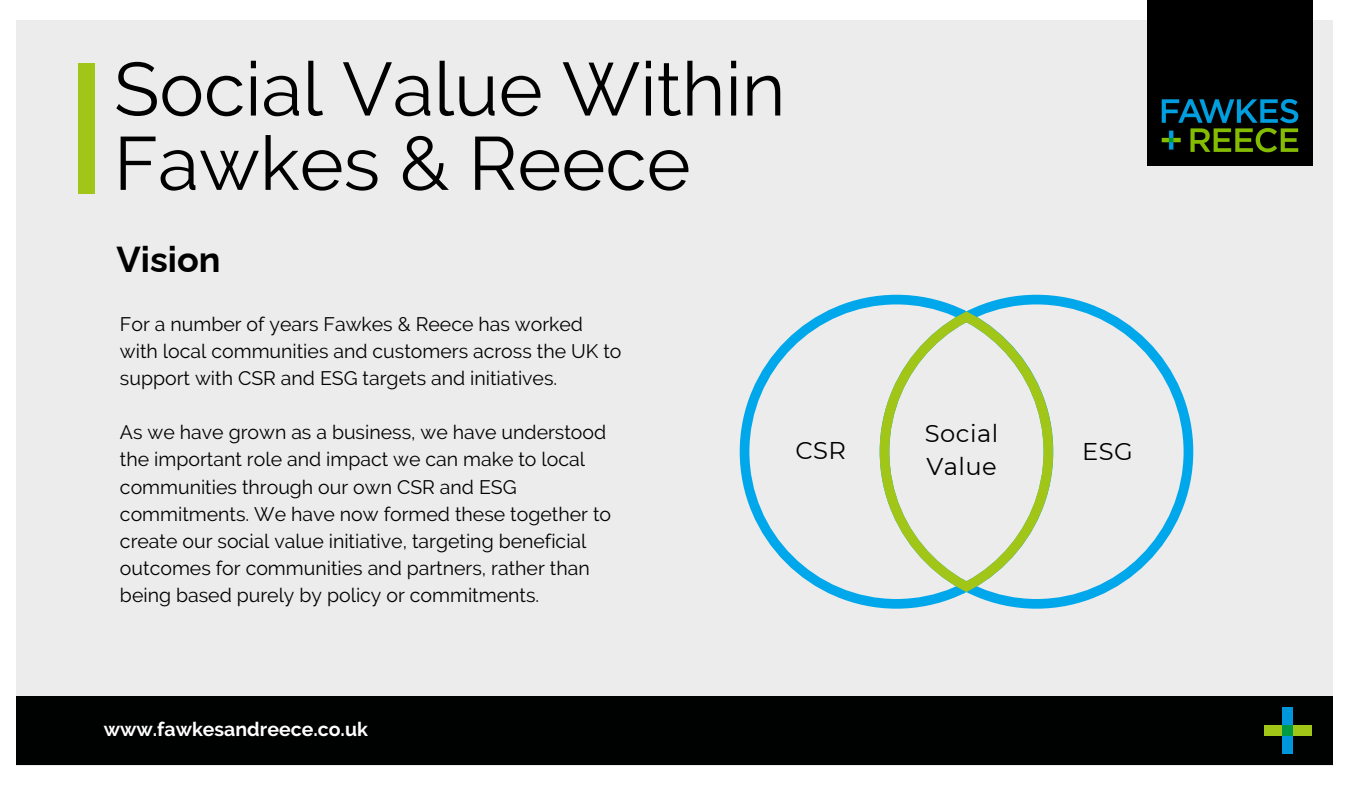
<style>
.page{position:relative;width:1350px;height:785px;background:#fff}
.page>*{position:absolute;margin:0;border:0;box-sizing:border-box;transform-origin:0 0}
.t1{font:75px "Raleway";color:#000}
.t2{font:700 36px "Raleway";color:#000}
.t3{font:24.15px "Montserrat";letter-spacing:.02em;color:#000}
.t4{font:19.5px/27px "Raleway";color:#000}
.t5{font:700 19.5px "Raleway";color:#fff}
</style>
<div class="page">
<div style="left:17px;top:20px;width:1316px;height:744px;background:#ececec"></div>
<img style="left:1147px;top:0;width:166px;height:165px">
<div style="left:78px;top:63px;width:17px;height:131px;background:#a2c617"></div>
<div style="left:17px;top:696px;width:1316px;height:68px;background:#000101"></div>
<div style="left:1283px;top:706px;width:10px;height:47px;background:#0096dc"></div>
<div style="left:1265px;top:724px;width:18px;height:11px;background:#a2c617"></div>
<div style="left:1283px;top:724px;width:10px;height:11px;background:#009a44"></div>
<div style="left:1293px;top:724px;width:18px;height:11px;background:#a2c617"></div>
<svg style="left:740px;top:295px;width:140px;height:313px"></svg>
<svg style="left:880px;top:295px;width:313px;height:313px"></svg>
<svg style="left:880px;top:294px;width:173px;height:312px"></svg>
<p class="t1" style="left:114px;top:45px;width:673px">Social Value Within</p>
<p class="t1" style="left:114px;top:119px;width:578px">Fawkes &amp; Reece</p>
<p class="t2" style="left:117px;top:237px;width:106px">Vision</p>
<p class="t4" style="left:120px;top:311px;width:503px">For a number of years Fawkes &amp; Reece has worked with local communities and customers across the UK to support with CSR and ESG targets and initiatives.</p>
<p class="t4" style="left:120px;top:419px;width:493px">As we have grown as a business, we have understood the important role and impact we can make to local communities through our own CSR and ESG commitments. We have now formed these together to create our social value initiative, targeting beneficial outcomes for communities and partners, rather than being based purely by policy or commitments.</p>
<p class="t3" style="left:795px;top:435px;width:52px">CSR</p>
<p class="t5" style="left:104px;top:717px;width:266px">www.fawkesandreece.co.uk</p>
<p class="t3" style="left:925px;top:418px;width:75px">Social</p>
<p class="t3" style="left:926px;top:451px;width:72px">Value</p>
<p class="t3" style="left:1082px;top:436px;width:52px">ESG</p>
</div>
